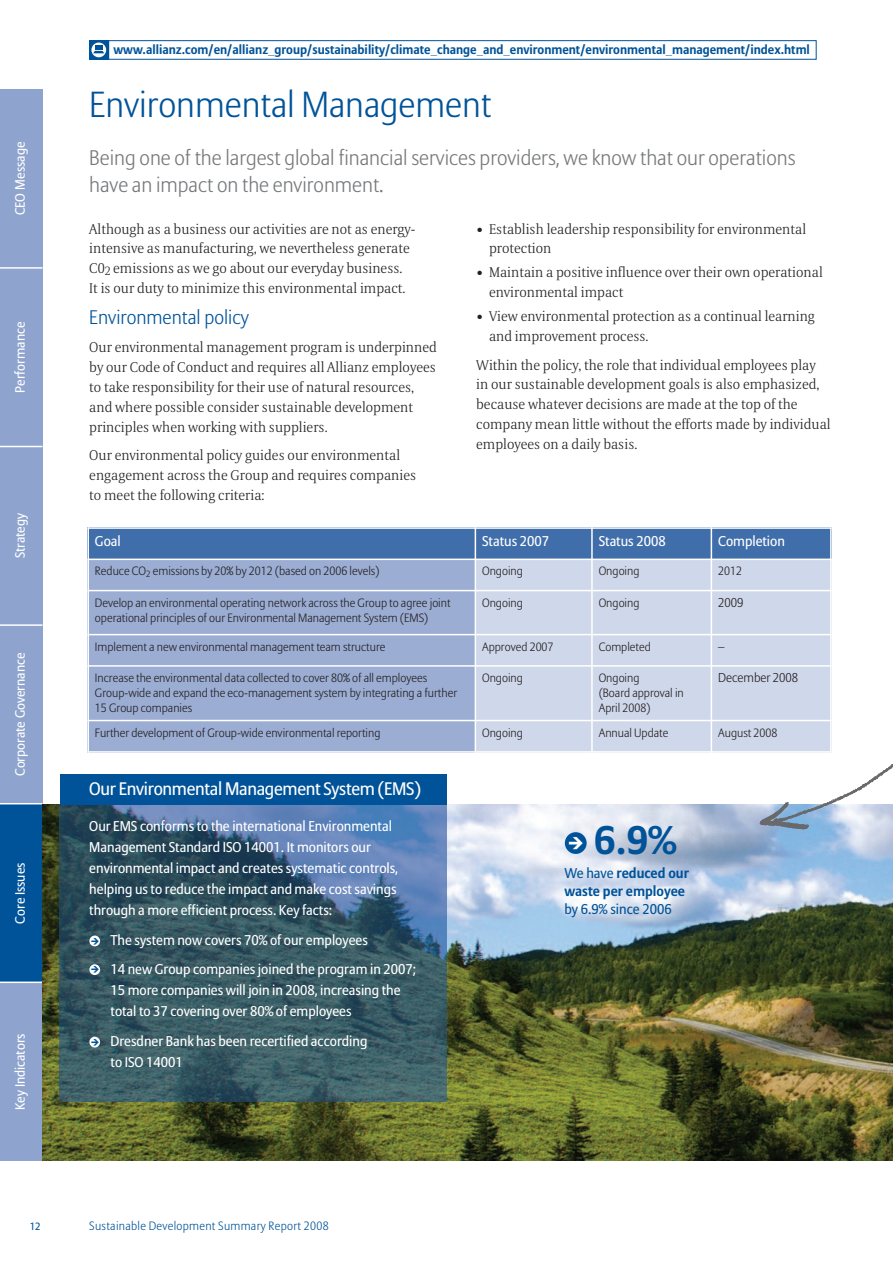
<style>
.page{position:relative;width:893px;height:1263px;background:#fff}
.page>*{position:absolute;margin:0;border:0;box-sizing:border-box;transform-origin:0 0}
.t1{font:700 39.75px "Allianz Sans CE";color:#015399}
.t2{font:300 36px "Allianz Sans CE";color:#015399}
.t3{font:300 21px/27px "Allianz Sans CE";color:#76787b}
.t4{font:300 19.5px "Allianz Sans CE";color:#015399}
.t5{font:18px "Allianz Sans CE";letter-spacing:-.015em;color:#fff}
.t6{font:300 14.1px/19.8px "Allianz Serif CE";color:#231f20}
.t7{font:14.1px/21px "Allianz Sans CE";color:#fff}
.t8{font:700 14.1px/18px "Allianz Sans CE";color:#015399}
.t9{font:14.1px "Allianz Sans CE";color:#015399}
.t10{font:13.5px "Allianz Sans CE";color:#fff}
.t11{font:700 12.75px "Allianz Sans CE";color:#015399}
.t12{font:300 12.75px "Allianz Sans CE";color:#231f20}
.t13{font:300 12px/15px "Allianz Sans CE";color:#231f20}
.t14{font:300 12px "Allianz Sans CE";letter-spacing:.025em;color:#015399}
.t15{font:10.5px "Allianz Sans CE";color:#015399}
.s1{font-weight:400}
</style>
<div class="page">
<div style="left:0;top:89px;width:43px;height:179px;background:#8ea3ce"></div>
<div style="left:0;top:268px;width:43px;height:178px;background:#8ea3ce"></div>
<div style="left:0;top:446px;width:43px;height:179px;background:#8ea3ce"></div>
<div style="left:0;top:625px;width:43px;height:179px;background:#8ea3ce"></div>
<div style="left:0;top:804px;width:43px;height:178px;background:#015399"></div>
<div style="left:0;top:982px;width:43px;height:179px;background:#8ea3ce"></div>
<hr style="left:0;top:446px;width:43px;height:1px;background:#fff">
<hr style="left:0;top:267px;width:43px;height:2px;background:#fff">
<hr style="left:0;top:624px;width:43px;height:2px;background:#fff">
<hr style="left:0;top:803px;width:43px;height:1px;background:#fff">
<hr style="left:0;top:981px;width:43px;height:2px;background:#fff">
<svg style="left:89px;top:40px;width:19px;height:20px"></svg>
<div style="left:108px;top:40px;width:708px;height:20px;border:1px solid #015399"></div>
<svg style="left:91px;top:43px;width:15px;height:14px"></svg>
<div style="left:95px;top:45px;width:8px;height:5px;background:#015399"></div>
<svg style="left:93px;top:51px;width:11px;height:2px"></svg>
<img style="left:43px;top:804px;width:850px;height:357px">
<img style="left:60px;top:804px;width:386px;height:297px">
<div style="left:60px;top:774px;width:386px;height:30px;background:#015399"></div>
<div style="left:87px;top:527px;width:388px;height:32px;background:#406eab"></div>
<div style="left:475px;top:527px;width:117px;height:32px;background:#406eab"></div>
<div style="left:592px;top:527px;width:119px;height:32px;background:#406eab"></div>
<div style="left:711px;top:527px;width:121px;height:32px;background:#406eab"></div>
<div style="left:87px;top:559px;width:388px;height:32px;background:#9badd3"></div>
<div style="left:475px;top:559px;width:117px;height:32px;background:#cfd7ea"></div>
<div style="left:592px;top:559px;width:119px;height:32px;background:#cfd7ea"></div>
<div style="left:711px;top:559px;width:121px;height:32px;background:#cfd7ea"></div>
<div style="left:87px;top:591px;width:388px;height:44px;background:#9badd3"></div>
<div style="left:475px;top:591px;width:117px;height:44px;background:#cfd7ea"></div>
<div style="left:592px;top:591px;width:119px;height:44px;background:#cfd7ea"></div>
<div style="left:711px;top:591px;width:121px;height:44px;background:#cfd7ea"></div>
<div style="left:87px;top:635px;width:388px;height:31px;background:#9badd3"></div>
<div style="left:475px;top:635px;width:117px;height:31px;background:#cfd7ea"></div>
<div style="left:592px;top:635px;width:119px;height:31px;background:#cfd7ea"></div>
<div style="left:711px;top:635px;width:121px;height:31px;background:#cfd7ea"></div>
<div style="left:87px;top:666px;width:388px;height:54px;background:#9badd3"></div>
<div style="left:475px;top:666px;width:117px;height:54px;background:#cfd7ea"></div>
<div style="left:592px;top:666px;width:119px;height:54px;background:#cfd7ea"></div>
<div style="left:711px;top:666px;width:121px;height:54px;background:#cfd7ea"></div>
<div style="left:87px;top:720px;width:388px;height:33px;background:#9badd3"></div>
<div style="left:475px;top:720px;width:117px;height:33px;background:#cfd7ea"></div>
<div style="left:592px;top:720px;width:119px;height:33px;background:#cfd7ea"></div>
<div style="left:711px;top:720px;width:121px;height:33px;background:#cfd7ea"></div>
<hr style="left:87px;top:527px;width:2px;height:226px;background:#fff">
<hr style="left:475px;top:527px;width:1px;height:226px;background:#fff">
<hr style="left:591px;top:527px;width:2px;height:226px;background:#fff">
<hr style="left:711px;top:527px;width:1px;height:226px;background:#fff">
<hr style="left:830px;top:527px;width:2px;height:226px;background:#fff">
<hr style="left:87px;top:527px;width:745px;height:2px;background:#fff">
<hr style="left:87px;top:559px;width:745px;height:1px;background:#fff">
<hr style="left:87px;top:590px;width:745px;height:1px;background:#fff">
<hr style="left:87px;top:634px;width:745px;height:1px;background:#fff">
<hr style="left:87px;top:665px;width:745px;height:2px;background:#fff">
<hr style="left:87px;top:720px;width:745px;height:1px;background:#fff">
<hr style="left:87px;top:751px;width:745px;height:2px;background:#fff">
<svg style="left:89px;top:935px;width:11px;height:11px"></svg>
<svg style="left:89px;top:964px;width:11px;height:11px"></svg>
<div style="left:89px;top:1037px;width:11px;height:10px;background:#fff;border-radius:50%"></div>
<div style="left:565px;top:832px;width:22px;height:22px;background:#015399;border-radius:50%"></div>
<svg style="left:759px;top:688px;width:134px;height:141px"></svg>
<svg style="left:92px;top:938px;width:7px;height:6px"></svg>
<svg style="left:92px;top:966px;width:7px;height:7px"></svg>
<p class="t10" style="left:15px;top:215px;width:75px;rotate:-90deg">CEO Message</p>
<p class="t10" style="left:15px;top:393px;width:72px;rotate:-90deg">Performance</p>
<p class="t10" style="left:15px;top:558px;width:47px;rotate:-90deg">Strategy</p>
<p class="t10" style="left:15px;top:776px;width:125px;rotate:-90deg">Corporate Governance</p>
<p class="t10" style="left:15px;top:923px;width:63px;rotate:-90deg">Core Issues</p>
<p class="t10" style="left:15px;top:1110px;width:78px;rotate:-90deg">Key Indicators</p>
<p class="t11" style="left:113px;top:45px;width:698px">www.allianz.com/en/allianz_group/sustainability/climate_change_and_environment/environmental_management/index.html</p>
<h2 class="t2" style="left:89px;top:89px;width:404px">Environmental Management</h2>
<h3 class="t3" style="left:89px;top:146px;width:708px">Being one of the largest global financial services providers, we know that our operations have an impact on the environment.</h3>
<p class="t6" style="left:89px;top:220px;width:328px">Although as a business our activities are not as energy&shy;intensive as manufacturing, we nevertheless generate C0<sub>2</sub> emissions as we go about our everyday business.<br>It is our duty to minimize this environmental impact.</p>
<h3 class="t4" style="left:89px;top:309px;width:161px">Environmental policy</h3>
<p class="t6" style="left:89px;top:339px;width:349px">Our environmental management program is underpinned by our Code of Conduct and requires all Allianz employees to take responsibility for their use of natural resources, and where possible consider sustainable development principles when working with suppliers.</p>
<p class="t6" style="left:89px;top:447px;width:328px">Our environmental policy guides our environmental engagement across the Group and requires companies to meet the following criteria:</p>
<p class="t6" style="left:489px;top:220px;width:319px;text-indent:-13px">• Establish leadership responsibility for environmental protection</p>
<p class="t6" style="left:489px;top:264px;width:335px;text-indent:-13px">• Maintain a positive influence over their own operational environmental impact</p>
<p class="t6" style="left:489px;top:308px;width:327px;text-indent:-13px">• View environmental protection as a continual learning and improvement process.</p>
<p class="t6" style="left:476px;top:356px;width:356px">Within the policy, the role that individual employees play in our sustainable development goals is also emphasized, because whatever decisions are made at the top of the company mean little without the efforts made by individual employees on a daily basis.</p>
<p class="t7" style="left:95px;top:531px;width:27px">Goal</p>
<p class="t7" style="left:482px;top:531px;width:68px">Status 2007</p>
<p class="t7" style="left:599px;top:531px;width:68px">Status 2008</p>
<p class="t7" style="left:718px;top:531px;width:68px">Completion</p>
<p class="t13" style="left:95px;top:565px;width:286px">Reduce CO<sub>2</sub> emissions by 20% by 2012 (based on 2006 levels)</p>
<p class="t13" style="left:482px;top:565px;width:42px">Ongoing</p>
<p class="t13" style="left:599px;top:565px;width:42px">Ongoing</p>
<p class="t13" style="left:718px;top:565px;width:25px">2012</p>
<p class="t13" style="left:95px;top:596px;width:357px">Develop an environmental operating network across the Group to agree joint operational principles of our Environmental Management System (EMS)</p>
<p class="t13" style="left:482px;top:596px;width:42px">Ongoing</p>
<p class="t13" style="left:599px;top:596px;width:42px">Ongoing</p>
<p class="t12" style="left:718px;top:597px;width:27px">2009</p>
<p class="t13" style="left:95px;top:640px;width:292px">Implement a new environmental management team structure</p>
<p class="t13" style="left:482px;top:640px;width:73px">Approved 2007</p>
<p class="t13" style="left:599px;top:640px;width:54px">Completed</p>
<p class="t12" style="left:718px;top:641px;width:8px">–</p>
<p class="t13" style="left:95px;top:671px;width:364px">Increase the environmental data collected to cover 80% of all employees<br>Group-wide and expand the eco-management system by integrating a further<br>15 Group companies</p>
<p class="t13" style="left:482px;top:671px;width:42px">Ongoing</p>
<p class="t13" style="left:599px;top:671px;width:87px">Ongoing<br>(Board approval in<br>April 2008)</p>
<p class="t12" style="left:718px;top:673px;width:82px">December 2008</p>
<p class="t13" style="left:95px;top:726px;width:287px">Further development of Group-wide environmental reporting</p>
<p class="t13" style="left:482px;top:726px;width:42px">Ongoing</p>
<p class="t13" style="left:599px;top:726px;width:71px">Annual Update</p>
<p class="t13" style="left:718px;top:726px;width:61px">August 2008</p>
<p class="t5" style="left:89px;top:781px;width:333px">Our Environmental Management System (EMS)</p>
<p class="t7" style="left:89px;top:817px;width:310px">Our EMS conforms to the international Environmental Management Standard ISO 14001. It monitors our environmental impact and creates systematic controls, helping us to reduce the impact and make cost savings through a more efficient process. Key facts:</p>
<p class="t7" style="left:111px;top:926px;width:307px;line-height:29.5px">The system now covers 70% of our employees<br>14 new Group companies joined the program in 2007;</p>
<p class="t7" style="left:111px;top:981px;width:291px">15 more companies will join in 2008, increasing the total to 37 covering over 80% of employees</p>
<p class="t7" style="left:111px;top:1031px;width:258px">Dresdner Bank has been recertified according to ISO 14001</p>
<h1 class="t1" style="left:594px;top:826px;width:84px">6.9%</h1>
<p class="t8" style="left:564px;top:866px;width:126px"><span class="s1">We have</span> reduced our waste per employee</p>
<p class="t9" style="left:564px;top:903px;width:109px">by 6.9% since 2006</p>
<p class="t15" style="left:30px;top:1221px;width:12px">12</p>
<p class="t14" style="left:89px;top:1220px;width:241px">Sustainable Development Summary Report 2008</p>
</div>
